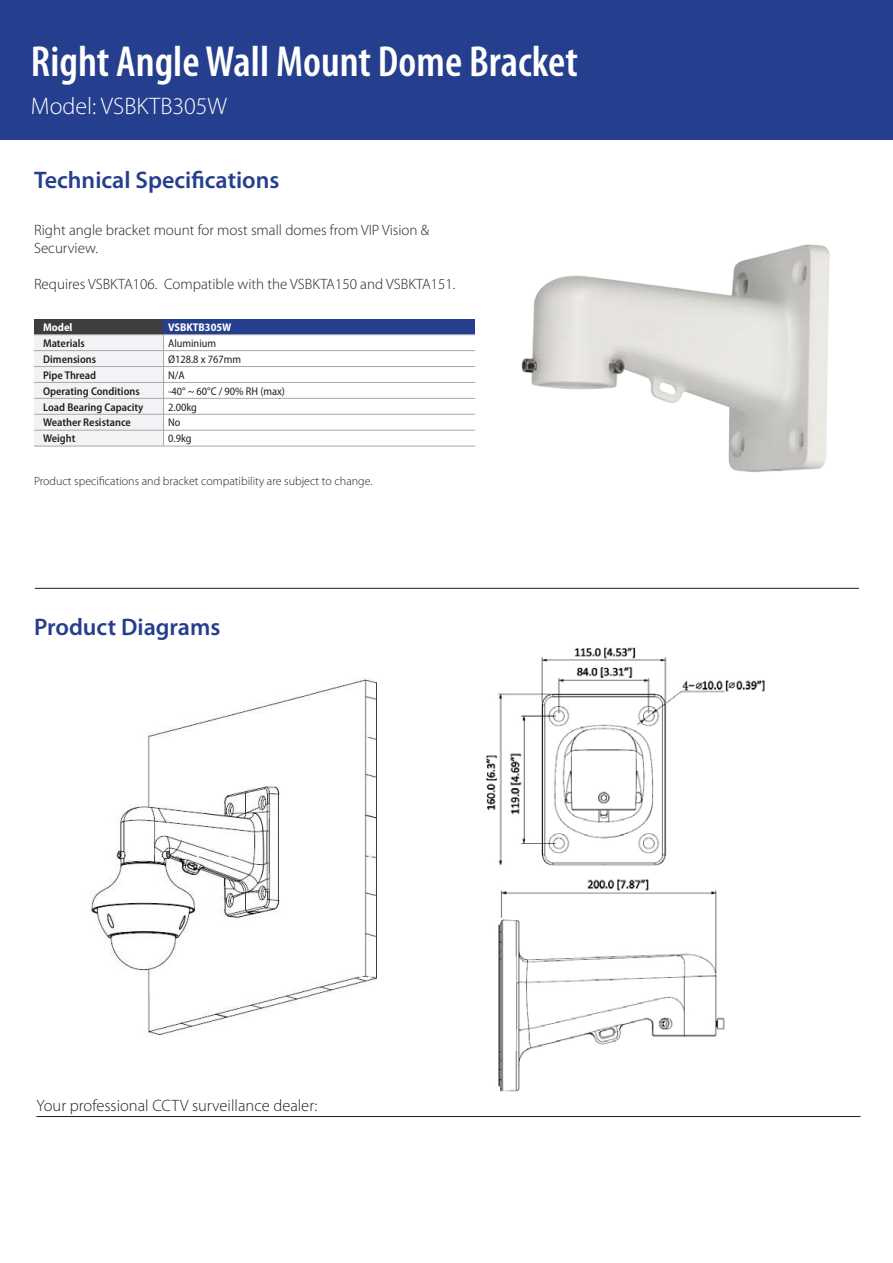
<style>
.page{position:relative;width:893px;height:1263px;background:#fff}
.page>*{position:absolute;margin:0;border:0;box-sizing:border-box;transform-origin:0 0}
.t1{font:600 condensed 43.65px "Myriad Pro";color:#fff}
.t2{font:600 24px "Myriad Pro";color:#253f8e}
.t3{font:300 24px "Myriad Pro";color:#fff}
.t4{font:300 16.5px "Myriad Pro";color:#231f20}
.t5{font:300 15px/18px "Myriad Pro";color:#231f20}
.t6{font:300 12px "Myriad Pro";color:#231f20}
.t7{font:600 semi-condensed 11.25px "Myriad Pro";color:#231f20}
.t8{font:semi-condensed 11.25px "Myriad Pro";color:#231f20}
.t9{font:700 semi-condensed 11.25px "Myriad Pro";color:#fff}
</style>
<div class="page">
<hr style="left:36px;top:1116px;width:824px;height:1px;background:#231f20">
<img style="left:91px;top:679px;width:286px;height:357px">
<div style="left:0;top:0;width:893px;height:140px;background:#253f8e"></div>
<div style="left:34px;top:319px;width:130px;height:16px;background:#3e3e3f"></div>
<div style="left:164px;top:319px;width:311px;height:16px;background:#253f8e"></div>
<hr style="left:34px;top:334px;width:130px;height:1px;background:#a8a9ad">
<hr style="left:164px;top:334px;width:311px;height:1px;background:#a8a9ad">
<svg style="left:34px;top:335px;width:441px;height:111px"></svg>
<hr style="left:34px;top:446px;width:130px;height:1px;background:#a8a9ad">
<hr style="left:164px;top:446px;width:311px;height:1px;background:#a8a9ad">
<hr style="left:35px;top:588px;width:824px;height:1px;background:#231f20">
<img style="left:521px;top:244px;width:309px;height:228px">
<img style="left:486px;top:647px;width:279px;height:219px">
<img style="left:498px;top:879px;width:227px;height:213px">
<h1 class="t1" style="left:31px;top:38px;width:548px">Right Angle Wall Mount Dome Bracket</h1>
<h2 class="t3" style="left:31px;top:91px;width:198px">Model: VSBKTB305W</h2>
<h2 class="t2" style="left:34px;top:164px;width:247px">Technical Specifications</h2>
<p class="t5" style="left:34px;top:221px;width:397px">Right angle bracket mount for most small domes from VIP Vision &amp;<br>Securview.</p>
<p class="t5" style="left:34px;top:275px;width:423px">Requires VSBKTA106. Compatible with the VSBKTA150 and VSBKTA151.</p>
<p class="t9" style="left:43px;top:321px;width:31px">Model</p>
<p class="t9" style="left:168px;top:321px;width:65px">VSBKTB305W</p>
<p class="t7" style="left:43px;top:337px;width:43px">Materials</p>
<p class="t8" style="left:168px;top:337px;width:50px">Aluminium</p>
<p class="t7" style="left:43px;top:353px;width:55px">Dimensions</p>
<p class="t8" style="left:168px;top:353px;width:74px">Ø128.8 x 767mm</p>
<p class="t7" style="left:43px;top:369px;width:55px">Pipe Thread</p>
<p class="t8" style="left:168px;top:369px;width:18px">N/A</p>
<p class="t7" style="left:43px;top:385px;width:98px">Operating Conditions</p>
<p class="t8" style="left:168px;top:385px;width:118px">-40° ~ 60°C / 90% RH (max)</p>
<p class="t7" style="left:43px;top:400px;width:102px">Load Bearing Capacity</p>
<p class="t8" style="left:168px;top:401px;width:30px">2.00kg</p>
<p class="t7" style="left:43px;top:416px;width:89px">Weather Resistance</p>
<p class="t8" style="left:168px;top:417px;width:14px">No</p>
<p class="t7" style="left:43px;top:432px;width:34px">Weight</p>
<p class="t8" style="left:168px;top:432px;width:25px">0.9kg</p>
<p class="t6" style="left:34px;top:473px;width:340px">Product specifications and bracket compatibility are subject to change.</p>
<h2 class="t2" style="left:34px;top:611px;width:188px">Product Diagrams</h2>
<p class="t4" style="left:36px;top:1095px;width:282px">Your professional CCTV surveillance dealer:</p>
</div>
